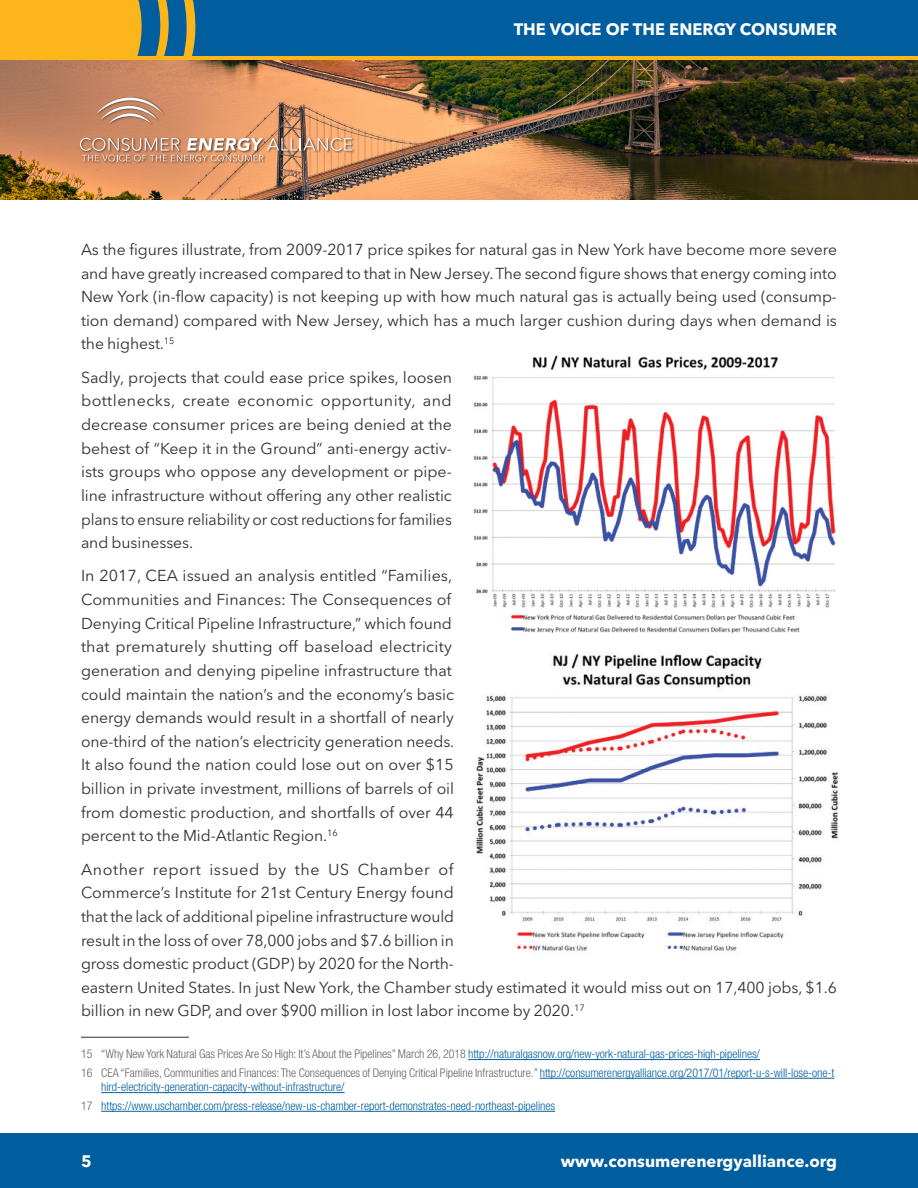
<style>
.page{position:relative;width:918px;height:1188px;background:#fff}
.page>*{position:absolute;margin:0;border:0;box-sizing:border-box;transform-origin:0 0}
.t1{font:700 16.5px "Avenir Next LT Pro";color:#fff}
.paragraph{font:15.75px/23.7px "Avenir Next LT Pro";letter-spacing:-.005em;color:#312f30;text-align:justify}
.Footnote_text{font:300 condensed 12px/14.4px "Helvetica Neue LT Std";letter-spacing:-.005em;color:#005e9e}
.Footnote_text-2{font:300 condensed 12px "Helvetica Neue LT Std";letter-spacing:-.005em;color:#636366}
.s1{color:#005e9e}
.s2{color:#636366}
</style>
<div class="page">
<img style="left:0;top:60px;width:918px;height:139px">
<div style="left:3px;top:0;width:915px;height:58px;background:#005e9e"></div>
<div style="left:0;top:0;width:142px;height:56px;background:#fcb61c"></div>
<svg style="left:156px;top:0;width:13px;height:56px"></svg>
<svg style="left:183px;top:0;width:13px;height:56px"></svg>
<div style="left:0;top:1133px;width:918px;height:55px;background:#005e9e"></div>
<hr style="left:0;top:56px;width:918px;height:4px;background:#fcb61c">
<div style="left:79px;top:97px;width:276px;height:67px;background:#231f20;opacity:.75"></div>
<svg style="left:80px;top:138px;width:272px;height:23px;background:#cf9e7f"></svg>
<svg style="left:96px;top:98px;width:67px;height:26px;background:#c9987e"></svg>
<hr style="left:81px;top:1037px;width:108px;height:1px;background:#312f30">
<hr style="left:468px;top:1059px;width:292px;height:1px;background:#005e9e">
<hr style="left:540px;top:1078px;width:294px;height:1px;background:#005e9e">
<hr style="left:101px;top:1092px;width:244px;height:1px;background:#005e9e">
<hr style="left:101px;top:1111px;width:454px;height:1px;background:#005e9e">
<img style="left:473px;top:355px;width:363px;height:279px">
<img style="left:474px;top:653px;width:364px;height:298px">
<p class="t1" style="left:514px;top:19px;width:325px">THE VOICE OF THE ENERGY CONSUMER</p>
<p class="paragraph" style="left:81px;top:238px;width:758px">As the figures illustrate, from 2009-2017 price spikes for natural gas in New York have become more severe and have greatly increased compared to that in New Jersey. The second figure shows that energy coming into New York (in-flow capacity) is not keeping up with how much natural gas is actually being used (consump&shy;tion demand) compared with New Jersey, which has a much larger cushion during days when demand is the highest.<sup>15</sup></p>
<p class="paragraph" style="left:81px;top:366px;width:373px">Sadly, projects that could ease price spikes, loosen bottlenecks, create economic opportunity, and decrease consumer prices are being denied at the behest of “Keep it in the Ground” anti-energy activ&shy;ists groups who oppose any development or pipe&shy;line infrastructure without offering any other realistic plans to ensure reliability or cost reductions for families and businesses.</p>
<p class="paragraph" style="left:81px;top:564px;width:375px;text-align:left">In 2017, CEA issued an analysis entitled “Families, Communities and Finances: The Consequences of Denying Critical Pipeline Infrastructure,” which found that prematurely shutting off baseload electricity generation and denying pipeline infrastructure that could maintain the nation’s and the economy’s basic energy demands would result in a shortfall of nearly one-third of the nation’s electricity generation needs.<br>It also found the nation could lose out on over $15 billion in private investment, millions of barrels of oil from domestic production, and shortfalls of over 44 percent to the Mid-Atlantic Region.<sup>16</sup></p>
<p class="paragraph" style="left:81px;top:857px;width:757px;text-align:left">Another report issued by the US Chamber of<br>Commerce’s Institute for 21st Century Energy found<br>that the lack of additional pipeline infrastructure would<br>result in the loss of over 78,000 jobs and $7.6 billion in<br>gross domestic product (GDP) by 2020 for the North-<br>eastern United States. In just New York, the Chamber study estimated it would miss out on 17,400 jobs, $1.6 billion in new GDP, and over $900 million in lost labor income by 2020.<sup>17</sup></p>
<p class="Footnote_text-2" style="left:81px;top:1047px;width:680px">15 “Why New York Natural Gas Prices Are So High: It’s About the Pipelines” March 26, 2018 <span class="s1">http://naturalgasnow.org/new-york-natural-gas-prices-high-pipelines/</span></p>
<p class="Footnote_text" style="left:101px;top:1065px;width:735px;text-indent:-20px"><span class="s2">16 CEA “Families, Communities and Finances: The Consequences of Denying Critical Pipeline Infrastructure.”</span> http://consumerenergyalliance.org/2017/01/report-u-s-will-lose-one-t hird-electricity-generation-capacity-without-infrastructure/</p>
<p class="Footnote_text" style="left:81px;top:1099px;width:476px"><span class="s2">17</span> https://www.uschamber.com/press-release/new-us-chamber-report-demonstrates-need-northeast-pipelines</p>
<p class="t1" style="left:81px;top:1151px;width:12px">5</p>
<p class="t1" style="left:561px;top:1151px;width:278px">www.consumerenergyalliance.org</p>
</div>
